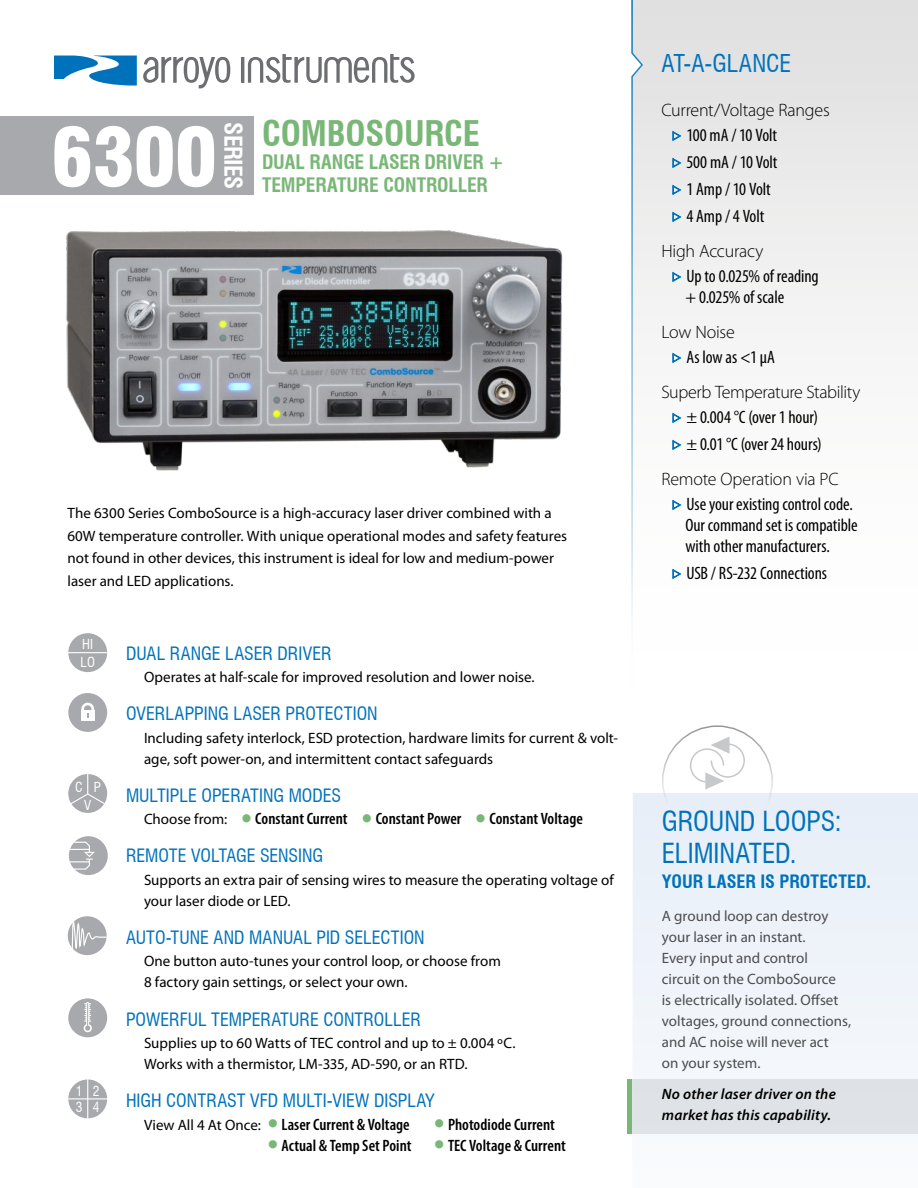
<style>
.page{position:relative;width:918px;height:1188px;background:#fff}
.page>*{position:absolute;margin:0;border:0;box-sizing:border-box;transform-origin:0 0}
.t1{font:900 condensed 79.5px "Swiss 721 BT";color:#fff}
.t2{font:700 condensed 34.5px "Swiss 721 BT";letter-spacing:-.005em;color:#79b777}
.t3{font:condensed 27px/31.5px "Swiss 721 BT";letter-spacing:-.005em;color:#0072bc}
.t4{font:condensed 24px "Swiss 721 BT";color:#0072bc}
.t5{font:700 condensed 24px "Swiss 721 BT";letter-spacing:-.03em;color:#fff}
.t6{font:700 condensed 19.5px/23.4px "Swiss 721 BT";letter-spacing:-.01em;color:#79b777}
.t7{font:condensed 18px/27px "Myriad Pro";letter-spacing:-.005em;color:#000}
.t8{font:condensed 18px "Swiss 721 BT";color:#0072bc}
.t9{font:300 18px "Myriad Pro";letter-spacing:-.015em;color:#000}
.t10{font:700 condensed 18px "Swiss 721 BT";color:#0072bc}
.t11{font:600 condensed 16.5px "Myriad Pro";letter-spacing:.005em;color:#000}
.t12{font:15px/21px "Myriad Pro";color:#000}
.t13{font:15px/21px "Myriad Pro";color:#4d4d4f}
.t14{font:italic 600 15px/21px "Myriad Pro";letter-spacing:.015em;color:#000}
.t15{font:condensed 13.5px/17.5px "Swiss 721 BT";color:#fff}
</style>
<div class="page">
<svg style="left:632px;top:793px;width:286px;height:341px;fill:#edf2f9"></svg>
<svg style="left:241px;top:54px;width:174px;height:29px"></svg>
<svg style="left:143px;top:57px;width:87px;height:31px"></svg>
<svg style="left:54px;top:55px;width:83px;height:31px"></svg>
<div style="left:0;top:116px;width:253px;height:79px;background:#a7a9ac"></div>
<hr style="left:628px;top:1079px;width:4px;height:55px;background:#79b777">
<svg style="left:661px;top:725px;width:113px;height:112px"></svg>
<img style="left:66px;top:230px;width:497px;height:241px">
<svg style="left:644px;top:0;width:274px;height:334px"></svg>
<svg style="left:631px;top:0;width:13px;height:552px"></svg>
<div style="left:68px;top:633px;width:39px;height:39px;background:#a7a9ac;border-radius:50%"></div>
<hr style="left:68px;top:652px;width:39px;height:1px;background:#fff">
<div style="left:68px;top:693px;width:39px;height:39px;background:#a7a9ac;border-radius:50%"></div>
<div style="left:81px;top:710px;width:13px;height:11px;background:#fff"></div>
<div style="left:81px;top:703px;width:13px;height:13px;border:3px solid #fff;border-radius:50%"></div>
<div style="left:68px;top:774px;width:39px;height:39px;background:#a7a9ac;border-radius:50%"></div>
<svg style="left:68px;top:774px;width:39px;height:32px"></svg>
<div style="left:69px;top:836px;width:39px;height:39px;background:#a7a9ac;border-radius:50%"></div>
<svg style="left:69px;top:841px;width:26px;height:29px"></svg>
<div style="left:68px;top:916px;width:39px;height:39px;background:#a7a9ac;border-radius:50%"></div>
<svg style="left:71px;top:916px;width:36px;height:40px"></svg>
<div style="left:68px;top:998px;width:39px;height:39px;background:#a7a9ac;border-radius:50%"></div>
<svg style="left:84px;top:1024px;width:8px;height:8px"></svg>
<svg style="left:85px;top:1003px;width:6px;height:28px"></svg>
<div style="left:68px;top:1079px;width:39px;height:39px;background:#a7a9ac;border-radius:50%"></div>
<hr style="left:87px;top:1078px;width:1px;height:41px;background:#fff">
<hr style="left:68px;top:1098px;width:40px;height:1px;background:#fff">
<svg style="left:673px;top:131px;width:7px;height:9px"></svg>
<svg style="left:673px;top:158px;width:7px;height:9px"></svg>
<svg style="left:673px;top:185px;width:7px;height:9px"></svg>
<svg style="left:673px;top:212px;width:7px;height:9px"></svg>
<svg style="left:673px;top:272px;width:7px;height:9px"></svg>
<h1 class="t1" style="left:51px;top:109px;width:168px">6300</h1>
<h3 class="t5" style="left:248px;top:122px;width:69px;rotate:90deg">SERIES</h3>
<h2 class="t2" style="left:262px;top:112px;width:219px">COMBOSOURCE</h2>
<h3 class="t6" style="left:262px;top:150px;width:244px">DUAL RANGE LASER DRIVER +<br>TEMPERATURE CONTROLLER</h3>
<p class="t12" style="left:68px;top:502px;width:501px;line-height:22.5px">The 6300 Series ComboSource is a high-accuracy laser driver combined with a 60W temperature controller. With unique operational modes and safety features not found in other devices, this instrument is ideal for low and medium-power laser and LED applications.</p>
<p class="t15" style="left:81px;top:636px;width:16px">HI<br>LO</p>
<p class="t15" style="left:75px;top:778px;width:27px;text-align:center">C P<br>V</p>
<p class="t15" style="left:76px;top:1083px;width:25px;line-height:16.4px">1 2<br>3 4</p>
<p class="t8" style="left:126px;top:642px;width:207px">DUAL RANGE LASER DRIVER</p>
<p class="t12" style="left:144px;top:666px;width:392px">Operates at half-scale for improved resolution and lower noise.</p>
<p class="t8" style="left:126px;top:703px;width:253px">OVERLAPPING LASER PROTECTION</p>
<p class="t12" style="left:144px;top:727px;width:476px">Including safety interlock, ESD protection, hardware limits for current &amp; volt&shy;age, soft power-on, and intermittent contact safeguards</p>
<p class="t8" style="left:126px;top:784px;width:217px">MULTIPLE OPERATING MODES</p>
<p class="t12" style="left:144px;top:809px;width:85px">Choose from:</p>
<p class="t11" style="left:255px;top:809px;width:94px">Constant Current</p>
<p class="t11" style="left:376px;top:809px;width:87px">Constant Power</p>
<p class="t11" style="left:489px;top:809px;width:95px">Constant Voltage</p>
<p class="t8" style="left:126px;top:845px;width:199px">REMOTE VOLTAGE SENSING</p>
<p class="t12" style="left:144px;top:869px;width:471px">Supports an extra pair of sensing wires to measure the operating voltage of your laser diode or LED.</p>
<p class="t8" style="left:126px;top:927px;width:300px">AUTO-TUNE AND MANUAL PID SELECTION</p>
<p class="t12" style="left:144px;top:951px;width:358px">One button auto-tunes your control loop, or choose from<br>8 factory gain settings, or select your own.</p>
<p class="t8" style="left:126px;top:1008px;width:297px">POWERFUL TEMPERATURE CONTROLLER</p>
<p class="t12" style="left:144px;top:1032px;width:373px">Supplies up to 60 Watts of TEC control and up to ± 0.004 ºC.<br>Works with a thermistor, LM-335, AD-590, or an RTD.</p>
<p class="t8" style="left:126px;top:1090px;width:310px">HIGH CONTRAST VFD MULTI-VIEW DISPLAY</p>
<p class="t12" style="left:144px;top:1114px;width:118px">View All 4 At Once:</p>
<p class="t11" style="left:282px;top:1114px;width:130px">Laser Current &amp; Voltage</p>
<p class="t11" style="left:448px;top:1114px;width:109px">Photodiode Current</p>
<p class="t11" style="left:282px;top:1135px;width:132px">Actual &amp; Temp Set Point</p>
<p class="t11" style="left:448px;top:1135px;width:119px">TEC Voltage &amp; Current</p>
<h3 class="t4" style="left:662px;top:49px;width:131px">AT-A-GLANCE</h3>
<p class="t9" style="left:662px;top:99px;width:170px">Current/Voltage Ranges</p>
<p class="t7" style="left:686px;top:122px;width:93px">100 mA / 10 Volt<br>500 mA / 10 Volt<br>1 Amp / 10 Volt<br>4 Amp / 4 Volt</p>
<p class="t9" style="left:661px;top:240px;width:104px">High Accuracy</p>
<p class="t7" style="left:685px;top:266px;width:135px;line-height:21px">Up to 0.025% of reading + 0.025% of scale</p>
<p class="t9" style="left:661px;top:321px;width:75px">Low Noise</p>
<p class="t7" style="left:686px;top:344px;width:90px">As low as &lt;1 µA</p>
<p class="t9" style="left:661px;top:381px;width:201px">Superb Temperature Stability</p>
<p class="t7" style="left:686px;top:404px;width:137px">± 0.004 °C (over 1 hour) ± 0.01 °C (over 24 hours)</p>
<p class="t9" style="left:661px;top:468px;width:179px">Remote Operation via PC</p>
<p class="t7" style="left:685px;top:494px;width:174px;line-height:21px">Use your existing control code.<br>Our command set is compatible with other manufacturers.</p>
<p class="t7" style="left:686px;top:560px;width:142px">USB / RS-232 Connections</p>
<h3 class="t3" style="left:662px;top:806px;width:181px">GROUND LOOPS:<br>ELIMINATED.</h3>
<p class="t10" style="left:662px;top:871px;width:211px">YOUR LASER IS PROTECTED.</p>
<p class="t13" style="left:662px;top:905px;width:191px">A ground loop can destroy your laser in an instant.<br>Every input and control<br>circuit on the ComboSource<br>is electrically isolated. Offset voltages, ground connections, and AC noise will never act<br>on your system.</p>
<p class="t14" style="left:662px;top:1083px;width:175px">No other laser driver on the market has this capability.</p>
</div>
